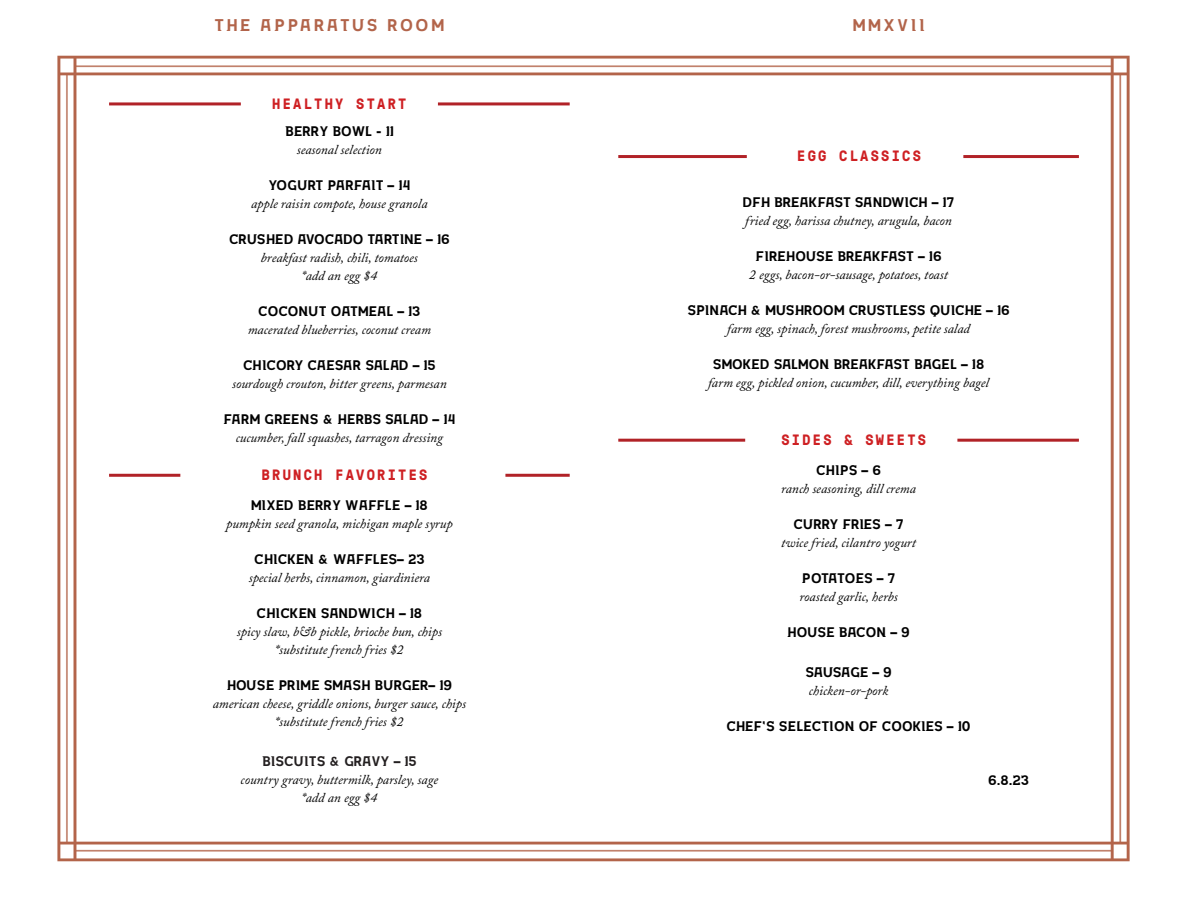
<style>
.page{position:relative;width:1188px;height:918px;background:#fff}
.page>*{position:absolute;margin:0;border:0;box-sizing:border-box;transform-origin:0 0}
.t1{font:16.5px "Foundation";letter-spacing:.15em;color:#b2644a}
.Normal__Web{font:700 15px "GT Pressura Mono";letter-spacing:.15em;color:#ce2023}
.Normal__Web-2{font:italic 13.5px "Adobe Caslon Pro";color:#000}
.Normal__Web-3{font:13.5px "Foundation";color:#000}
.Normal__Web-4{font:13.5px "Foundation";color:#231f20}
.Normal__Web-5{font:13.5px "Foundation";letter-spacing:-.02em;color:#000}
</style>
<div class="page">
<img style="left:57px;top:55px;width:1073px;height:807px">
<hr style="left:109px;top:102px;width:132px;height:3px;background:#b12227">
<hr style="left:438px;top:102px;width:132px;height:3px;background:#b12227">
<hr style="left:618px;top:155px;width:129px;height:3px;background:#b12227">
<hr style="left:963px;top:155px;width:116px;height:3px;background:#b12227">
<hr style="left:109px;top:474px;width:71px;height:3px;background:#b12227">
<hr style="left:505px;top:474px;width:65px;height:3px;background:#b12227">
<hr style="left:618px;top:439px;width:127px;height:3px;background:#b12227">
<hr style="left:957px;top:439px;width:122px;height:3px;background:#b12227">
<p class="t1" style="left:214px;top:18px;width:231px">THE APPARATUS ROOM</p>
<p class="t1" style="left:853px;top:18px;width:74px">MMXVII</p>
<p class="Normal__Web" style="left:272px;top:92px;width:136px">HEALTHY START</p>
<p class="Normal__Web-3" style="left:285px;top:126px;width:110px">BERRY BOWL - 11</p>
<p class="Normal__Web-2" style="left:297px;top:142px;width:87px">seasonal selection</p>
<p class="Normal__Web-3" style="left:268px;top:180px;width:143px">YOGURT PARFAIT – 14</p>
<p class="Normal__Web-2" style="left:251px;top:196px;width:178px">apple raisin compote, house granola</p>
<p class="Normal__Web-3" style="left:229px;top:234px;width:222px">CRUSHED AVOCADO TARTINE – 16</p>
<p class="Normal__Web-2" style="left:261px;top:250px;width:159px">breakfast radish, chili, tomatoes</p>
<p class="Normal__Web-2" style="left:302px;top:268px;width:77px">*add an egg $4</p>
<p class="Normal__Web-3" style="left:258px;top:306px;width:164px">COCONUT OATMEAL – 13</p>
<p class="Normal__Web-2" style="left:248px;top:322px;width:185px">macerated blueberries, coconut cream</p>
<p class="Normal__Web-3" style="left:243px;top:360px;width:194px">CHICORY CAESAR SALAD – 15</p>
<p class="Normal__Web-2" style="left:232px;top:376px;width:216px">sourdough crouton, bitter greens, parmesan</p>
<p class="Normal__Web-3" style="left:224px;top:414px;width:233px">FARM GREENS &amp; HERBS SALAD – 14</p>
<p class="Normal__Web-2" style="left:236px;top:430px;width:209px">cucumber, fall squashes, tarragon dressing</p>
<p class="Normal__Web" style="left:262px;top:464px;width:167px">BRUNCH FAVORITES</p>
<p class="Normal__Web-3" style="left:251px;top:500px;width:178px">MIXED BERRY WAFFLE – 18</p>
<p class="Normal__Web-2" style="left:226px;top:516px;width:228px">pumpkin seed granola, michigan maple syrup</p>
<p class="Normal__Web-3" style="left:254px;top:554px;width:172px">CHICKEN &amp; WAFFLES– 23</p>
<p class="Normal__Web-2" style="left:249px;top:570px;width:183px">special herbs, cinnamon, giardiniera</p>
<p class="Normal__Web-3" style="left:257px;top:608px;width:167px">CHICKEN SANDWICH – 18</p>
<p class="Normal__Web-2" style="left:237px;top:624px;width:207px">spicy slaw, b&amp;b pickle, brioche bun, chips</p>
<p class="Normal__Web-2" style="left:275px;top:642px;width:130px">*substitute french fries $2</p>
<p class="Normal__Web-3" style="left:227px;top:680px;width:227px">HOUSE PRIME SMASH BURGER– 19</p>
<p class="Normal__Web-2" style="left:213px;top:696px;width:255px">american cheese, griddle onions, burger sauce, chips</p>
<p class="Normal__Web-2" style="left:275px;top:714px;width:130px">*substitute french fries $2</p>
<p class="Normal__Web-4" style="left:262px;top:755px;width:156px">BISCUITS &amp; GRAVY – 15</p>
<p class="Normal__Web-2" style="left:241px;top:771px;width:199px">country gravy, buttermilk, parsley, sage</p>
<p class="Normal__Web-2" style="left:302px;top:789px;width:77px">*add an egg $4</p>
<p class="Normal__Web" style="left:797px;top:145px;width:125px">EGG CLASSICS</p>
<p class="Normal__Web-3" style="left:743px;top:196px;width:213px">DFH BREAKFAST SANDWICH – 17</p>
<p class="Normal__Web-2" style="left:745px;top:212px;width:208px">fried egg, harissa chutney, arugula, bacon</p>
<p class="Normal__Web-3" style="left:756px;top:250px;width:188px">FIREHOUSE BREAKFAST – 16</p>
<p class="Normal__Web-2" style="left:749px;top:266px;width:200px">2 eggs, bacon-or-sausage, potatoes, toast</p>
<p class="Normal__Web-3" style="left:687px;top:304px;width:324px">SPINACH &amp; MUSHROOM CRUSTLESS QUICHE – 16</p>
<p class="Normal__Web-2" style="left:727px;top:320px;width:244px">farm egg, spinach, forest mushrooms, petite salad</p>
<p class="Normal__Web-3" style="left:713px;top:358px;width:273px">SMOKED SALMON BREAKFAST BAGEL – 18</p>
<p class="Normal__Web-2" style="left:708px;top:374px;width:282px">farm egg, pickled onion, cucumber, dill, everything bagel</p>
<p class="Normal__Web" style="left:781px;top:429px;width:146px">SIDES &amp; SWEETS</p>
<p class="Normal__Web-3" style="left:816px;top:465px;width:66px">CHIPS – 6</p>
<p class="Normal__Web-2" style="left:781px;top:481px;width:136px">ranch seasoning, dill crema</p>
<p class="Normal__Web-3" style="left:793px;top:519px;width:112px">CURRY FRIES – 7</p>
<p class="Normal__Web-2" style="left:781px;top:535px;width:136px">twice fried, cilantro yogurt</p>
<p class="Normal__Web-5" style="left:802px;top:573px;width:95px">POTATOES – 7</p>
<p class="Normal__Web-2" style="left:799px;top:589px;width:100px">roasted garlic, herbs</p>
<p class="Normal__Web-3" style="left:787px;top:627px;width:124px">HOUSE BACON – 9</p>
<p class="Normal__Web-3" style="left:805px;top:666px;width:88px">SAUSAGE – 9</p>
<p class="Normal__Web-2" style="left:809px;top:682px;width:81px">chicken-or-pork</p>
<p class="Normal__Web-3" style="left:727px;top:720px;width:246px">CHEF’S SELECTION OF COOKIES – 10</p>
<p class="Normal__Web-3" style="left:988px;top:774px;width:43px">6.8.23</p>
</div>
